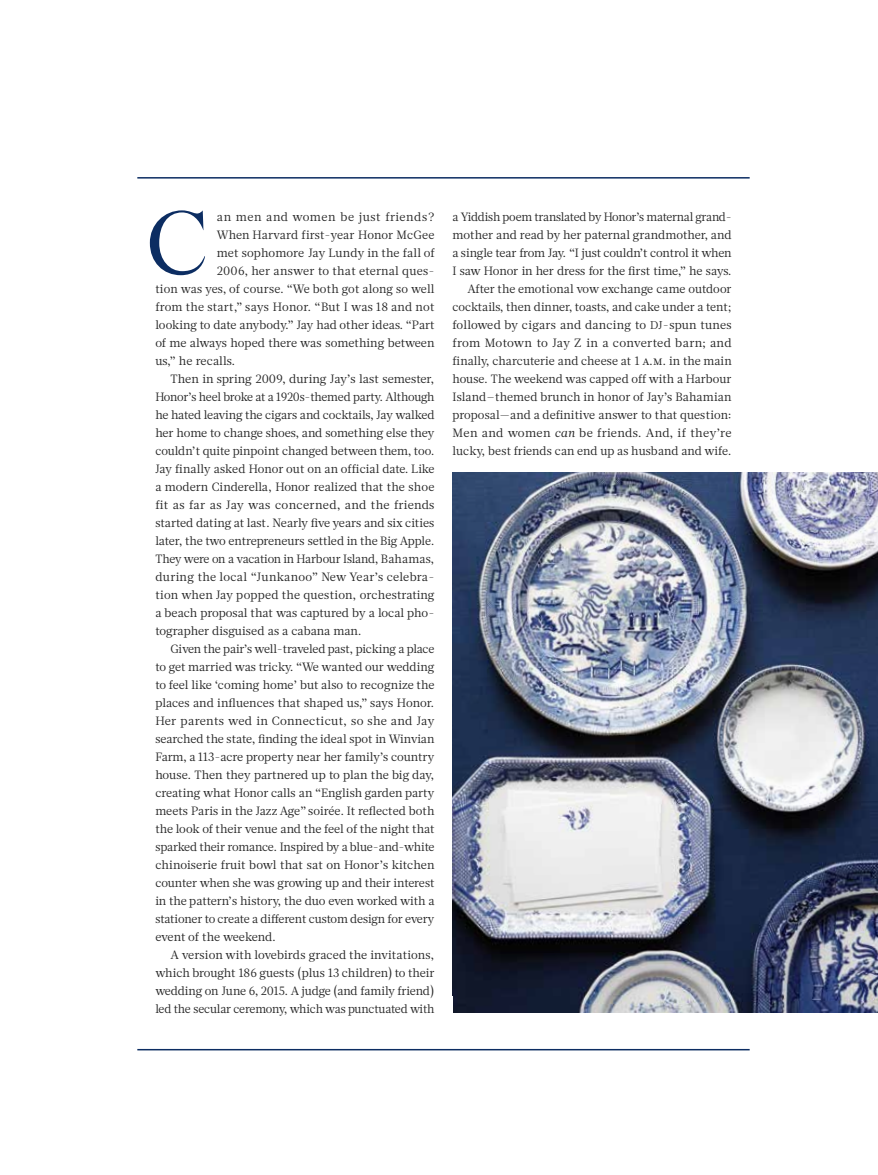
<style>
.page{position:relative;width:878px;height:1175px;background:#fff}
.page>*{position:absolute;margin:0;border:0;box-sizing:border-box;transform-origin:0 0}
.t1{font:90px "Domaine Display";color:#0c2d62}
.t2{font:12px/18px "Glosa Text";letter-spacing:-.005em;color:#252525;text-align:right}
.t3{font:12px "Glosa Text";letter-spacing:.02em;color:#252525}
.t4{font:12px "Glosa Text";letter-spacing:.015em;color:#252525}
.t5{font:12px "Glosa Text";letter-spacing:.025em;color:#252525}
.t6{font:12px "Glosa Text";letter-spacing:.045em;color:#252525}
.s1{font-size:11.25px}
.s2{font-style:italic}
</style>
<div class="page">
<hr style="left:137px;top:177px;width:612px;height:1px;background:#0c2d62">
<hr style="left:137px;top:1048px;width:612px;height:2px;background:#0c2d62">
<img style="left:452px;top:472px;width:426px;height:540px">
<h1 class="t1" style="left:147px;top:187px;width:63px">C</h1>
<p class="t2" style="left:452px;top:207px;width:281px">a Yiddish poem translated by Honor’s maternal grand&shy;mother and read by her paternal grandmother, and a single tear from Jay. “I just couldn’t control it when I saw Honor in her dress for the first time,” he says.<br>After the emotional vow exchange came outdoor cocktails, then dinner, toasts, and cake under a tent; followed by cigars and dancing to <span class="s1">DJ</span>-spun tunes from Motown to Jay Z in a converted barn; and finally, charcuterie and cheese at 1 a.m. in the main house. The weekend was capped off with a Harbour Island–themed brunch in honor of Jay’s Bahamian proposal—and a definitive answer to that question:<br>Men and women <span class="s2">can</span> be friends. And, if they’re lucky, best friends can end up as husband and wife.</p>
<p class="t6" style="left:217px;top:208px;width:219px">an men and women be just friends?</p>
<p class="t2" style="left:217px;top:225px;width:219px">When Harvard first-year Honor McGee</p>
<p class="t2" style="left:217px;top:243px;width:219px">met sophomore Jay Lundy in the fall of</p>
<p class="t3" style="left:217px;top:262px;width:219px">2006, her answer to that eternal ques-</p>
<p class="t4" style="left:155px;top:280px;width:281px">tion was yes, of course. “We both got along so well</p>
<p class="t2" style="left:155px;top:297px;width:280px">from the start,” says Honor. “But I was 18 and not</p>
<p class="t2" style="left:155px;top:315px;width:281px">looking to date anybody.” Jay had other ideas. “Part</p>
<p class="t2" style="left:155px;top:333px;width:281px">of me always hoped there was something between</p>
<p class="t2" style="left:155px;top:351px;width:81px">us,” he recalls.</p>
<p class="t2" style="left:170px;top:369px;width:265px">Then in spring 2009, during Jay’s last semester,</p>
<p class="t2" style="left:155px;top:387px;width:281px">Honor’s heel broke at a 1920s-themed party. Although</p>
<p class="t2" style="left:155px;top:405px;width:281px">he hated leaving the cigars and cocktails, Jay walked</p>
<p class="t2" style="left:155px;top:423px;width:281px">her home to change shoes, and something else they</p>
<p class="t2" style="left:155px;top:441px;width:281px">couldn’t quite pinpoint changed between them, too.</p>
<p class="t2" style="left:155px;top:459px;width:281px">Jay finally asked Honor out on an official date. Like</p>
<p class="t2" style="left:155px;top:477px;width:280px">a modern Cinderella, Honor realized that the shoe</p>
<p class="t3" style="left:155px;top:496px;width:281px">fit as far as Jay was concerned, and the friends</p>
<p class="t2" style="left:155px;top:513px;width:280px">started dating at last. Nearly five years and six cities</p>
<p class="t2" style="left:155px;top:531px;width:281px">later, the two entrepreneurs settled in the Big Apple.</p>
<p class="t2" style="left:155px;top:549px;width:281px">They were on a vacation in Harbour Island, Bahamas,</p>
<p class="t3" style="left:155px;top:568px;width:280px">during the local “Junkanoo” New Year’s celebra-</p>
<p class="t2" style="left:155px;top:585px;width:281px">tion when Jay popped the question, orchestrating</p>
<p class="t2" style="left:155px;top:603px;width:280px">a beach proposal that was captured by a local pho-</p>
<p class="t2" style="left:155px;top:621px;width:208px">tographer disguised as a cabana man.</p>
<p class="t2" style="left:170px;top:639px;width:266px">Given the pair’s well-traveled past, picking a place</p>
<p class="t2" style="left:155px;top:657px;width:280px">to get married was tricky. “We wanted our wedding</p>
<p class="t2" style="left:155px;top:675px;width:281px">to feel like ‘coming home’ but also to recognize the</p>
<p class="t2" style="left:155px;top:693px;width:281px">places and influences that shaped us,” says Honor.</p>
<p class="t5" style="left:155px;top:712px;width:281px">Her parents wed in Connecticut, so she and Jay</p>
<p class="t2" style="left:155px;top:729px;width:281px">searched the state, finding the ideal spot in Winvian</p>
<p class="t2" style="left:155px;top:747px;width:281px">Farm, a 113-acre property near her family’s country</p>
<p class="t2" style="left:155px;top:765px;width:281px">house. Then they partnered up to plan the big day,</p>
<p class="t2" style="left:155px;top:783px;width:280px">creating what Honor calls an “English garden party</p>
<p class="t2" style="left:155px;top:801px;width:280px">meets Paris in the Jazz Age” soirée. It reflected both</p>
<p class="t2" style="left:155px;top:819px;width:280px">the look of their venue and the feel of the night that</p>
<p class="t2" style="left:155px;top:837px;width:281px">sparked their romance. Inspired by a blue-and-white</p>
<p class="t2" style="left:155px;top:855px;width:280px">chinoiserie fruit bowl that sat on Honor’s kitchen</p>
<p class="t2" style="left:155px;top:873px;width:281px">counter when she was growing up and their interest</p>
<p class="t2" style="left:155px;top:891px;width:280px">in the pattern’s history, the duo even worked with a</p>
<p class="t2" style="left:155px;top:909px;width:280px">stationer to create a different custom design for every</p>
<p class="t2" style="left:155px;top:927px;width:122px">event of the weekend.</p>
<p class="t2" style="left:170px;top:945px;width:265px">A version with lovebirds graced the invitations,</p>
<p class="t2" style="left:155px;top:963px;width:281px">which brought 186 guests (plus 13 children) to their</p>
<p class="t2" style="left:155px;top:981px;width:281px">wedding on June 6, 2015. A judge (and family friend)</p>
<p class="t2" style="left:155px;top:999px;width:281px">led the secular ceremony, which was punctuated with</p>
</div>
